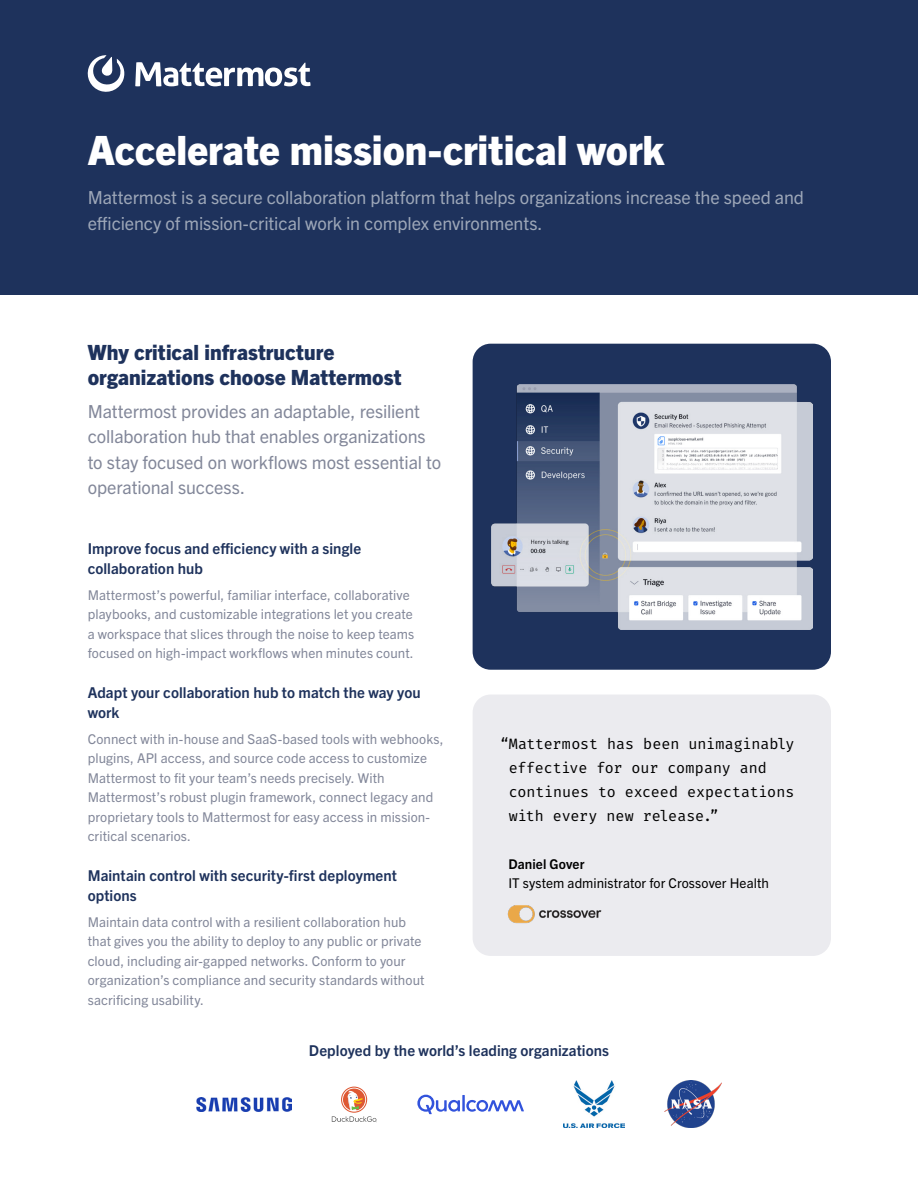
<style>
.page{position:relative;width:918px;height:1188px;background:#fff}
.page>*{position:absolute;margin:0;border:0;box-sizing:border-box;transform-origin:0 0}
.t1{font:800 40.5px "Trade Gothic Next LT Pro";color:#fff}
.t2{font:800 21px/25.5px "Trade Gothic Next LT Pro";color:#1e325c}
.t3{font:18px/25.5px "Trade Gothic Next LT Pro";letter-spacing:-.005em;color:#828799}
.t4{font:18px/25.5px "Trade Gothic Next LT Pro";letter-spacing:-.005em;color:#9da7b8}
.t5{font:700 15px/19.5px "Trade Gothic Next LT Pro";letter-spacing:.005em;color:#1e325c}
.t6{font:15px/24px "Fira Mono";letter-spacing:-.005em;color:#000}
.t7{font:13.5px/19.5px "Trade Gothic Next LT Pro";letter-spacing:.005em;color:#828799}
.t8{font:13.5px "Trade Gothic Next LT Pro";letter-spacing:.005em;color:#000}
.t9{font:700 13.5px "Trade Gothic Next LT Pro";letter-spacing:.005em;color:#000}
</style>
<div class="page">
<div style="left:0;top:0;width:918px;height:294px;background:#1e325c"></div>
<svg style="left:135px;top:62px;width:175px;height:24px"></svg>
<svg style="left:88px;top:55px;width:37px;height:37px"></svg>
<svg style="left:332px;top:1088px;width:45px;height:35px"></svg>
<img style="left:196px;top:1097px;width:95px;height:15px">
<svg style="left:417px;top:1095px;width:107px;height:19px"></svg>
<img style="left:564px;top:1081px;width:61px;height:47px">
<img style="left:665px;top:1081px;width:57px;height:47px">
<div style="left:473px;top:344px;width:358px;height:326px;background:#1e325c;border-radius:18px"></div>
<div style="left:473px;top:695px;width:358px;height:261px;background:#ebebef;border-radius:18px"></div>
<img style="left:491px;top:384px;width:321px;height:245px">
<img style="left:507px;top:905px;width:95px;height:19px">
<h1 class="t1" style="left:88px;top:123px;width:578px">Accelerate mission-critical work</h1>
<h3 class="t4" style="left:88px;top:184px;width:718px">Mattermost is a secure collaboration platform that helps organizations increase the speed and efficiency of mission-critical work in complex environments.</h3>
<h2 class="t2" style="left:88px;top:338px;width:315px">Why critical infrastructure organizations choose Mattermost</h2>
<h3 class="t3" style="left:88px;top:397px;width:355px">Mattermost provides an adaptable, resilient collaboration hub that enables organizations to stay focused on workflows most essential to operational success.</h3>
<p class="t5" style="left:88px;top:538px;width:275px">Improve focus and efficiency with a single collaboration hub</p>
<p class="t7" style="left:88px;top:584px;width:328px">Mattermost’s powerful, familiar interface, collaborative playbooks, and customizable integrations let you create a workspace that slices through the noise to keep teams focused on high-impact workflows when minutes count.</p>
<p class="t5" style="left:88px;top:682px;width:334px">Adapt your collaboration hub to match the way you work</p>
<p class="t7" style="left:88px;top:728px;width:357px">Connect with in-house and SaaS-based tools with webhooks, plugins, API access, and source code access to customize Mattermost to fit your team’s needs precisely. With Mattermost’s robust plugin framework, connect legacy and proprietary tools to Mattermost for easy access in mission&shy;critical scenarios.</p>
<p class="t5" style="left:88px;top:865px;width:311px">Maintain control with security-first deployment options</p>
<p class="t7" style="left:88px;top:911px;width:338px">Maintain data control with a resilient collaboration hub that gives you the ability to deploy to any public or private cloud, including air-gapped networks. Conform to your organization’s compliance and security standards without sacrificing usability.</p>
<p class="t6" style="left:509px;top:733px;width:287px;text-indent:-9px">“Mattermost has been unimaginably effective for our company and continues to exceed expectations with every new release.”</p>
<p class="t9" style="left:508px;top:854px;width:78px">Daniel Gover</p>
<p class="t8" style="left:508px;top:874px;width:262px">IT system administrator for Crossover Health</p>
<p class="t5" style="left:309px;top:1040px;width:302px">Deployed by the world’s leading organizations</p>
</div>
